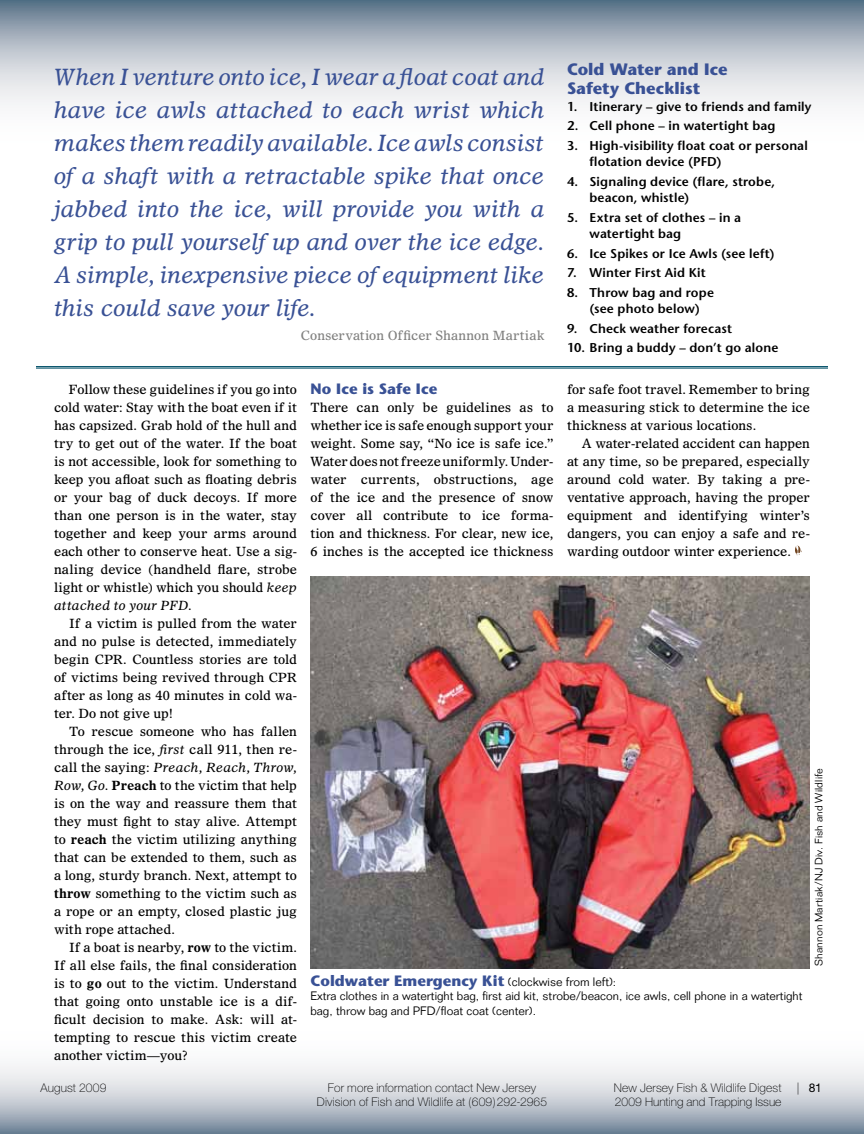
<style>
.page{position:relative;width:864px;height:1134px;background:#fff}
.page>*{position:absolute;margin:0;border:0;box-sizing:border-box;transform-origin:0 0}
.t1{font:italic 22.5px/33px "Olympian LT Std";letter-spacing:-.01em;color:#395195;text-align:justify}
.t2{font:700 16.5px/18.8px "Stone Sans Std";color:#395195}
.t3{font:700 15px "Stone Sans Std";color:#395195}
.t4{font:12.75px/18px "Olympian LT Std";color:#000;text-align:justify}
.t5{font:600 12.75px/16.5px "Stone Sans Std";letter-spacing:.015em;color:#000}
.t6{font:12.75px "Olympian LT Std";letter-spacing:.01em;color:#818180}
.t7{font:100 12px "Helvetica Neue";letter-spacing:.01em;color:#000}
.t8{font:300 12px/14.2px "Folio";color:#000}
.t9{font:12px "Helvetica Neue";color:#000}
.t10{font:300 10.5px "Folio";letter-spacing:.02em;color:#000}
.s1{font-style:italic}
.s2{font-weight:700}
.s3{font-family:"Folio";font-weight:300;font-size:12px;color:#000}
.s4{font-weight:100}
</style>
<div class="page">
<svg style="left:0;top:0;width:864px;height:105px;background:#b7c0ca"></svg>
<svg style="left:0;top:1066px;width:864px;height:68px;background:#c0c7d0"></svg>
<svg style="left:795px;top:545px;width:7px;height:10px"></svg>
<hr style="left:36px;top:366px;width:792px;height:1px;background:#004f67">
<hr style="left:36px;top:367px;width:792px;height:2px;background:#004f67">
<img style="left:310px;top:577px;width:500px;height:391px">
<p class="t1" style="left:54px;top:60px;width:492px">When I venture onto ice, I wear a float coat and have ice awls attached to each wrist which makes them readily available. Ice awls consist of a shaft with a retractable spike that once jabbed into the ice, will provide you with a grip to pull yourself up and over the ice edge.<br>A simple, inexpensive piece of equipment like this could save your life.</p>
<p class="t6" style="left:301px;top:328px;width:245px">Conservation Officer Shannon Martiak</p>
<p class="t2" style="left:567px;top:60px;width:162px">Cold Water and Ice<br>Safety Checklist</p>
<p class="t5" style="left:567px;top:98px;width:246px">1. Itinerary – give to friends and family</p>
<p class="t5" style="left:567px;top:117px;width:210px">2. Cell phone – in watertight bag</p>
<p class="t5" style="left:590px;top:137px;width:220px;text-indent:-23px">3. High-visibility float coat or personal flotation device (PFD)</p>
<p class="t5" style="left:590px;top:173px;width:187px;text-indent:-23px">4. Signaling device (flare, strobe, beacon, whistle)</p>
<p class="t5" style="left:590px;top:209px;width:153px;text-indent:-23px">5. Extra set of clothes – in a watertight bag</p>
<p class="t5" style="left:567px;top:245px;width:209px">6. Ice Spikes or Ice Awls (see left)</p>
<p class="t5" style="left:567px;top:264px;width:140px">7. Winter First Aid Kit</p>
<p class="t5" style="left:590px;top:284px;width:126px;text-indent:-23px">8. Throw bag and rope (see photo below)</p>
<p class="t5" style="left:567px;top:320px;width:166px">9. Check weather forecast</p>
<p class="t5" style="left:567px;top:339px;width:213px">10. Bring a buddy – don’t go alone</p>
<p class="t4" style="left:54px;top:380px;width:245px;text-indent:15px">Follow these guidelines if you go into cold water: Stay with the boat even if it has capsized. Grab hold of the hull and try to get out of the water. If the boat is not accessible, look for something to keep you afloat such as floating debris or your bag of duck decoys. If more than one person is in the water, stay together and keep your arms around each other to conserve heat. Use a sig&shy;naling device (handheld flare, strobe light or whistle) which you should <span class="s1">keep attached to your PFD</span>.</p>
<p class="t4" style="left:54px;top:614px;width:245px;text-indent:15px">If a victim is pulled from the water and no pulse is detected, immediately begin CPR. Countless stories are told of victims being revived through CPR after as long as 40 minutes in cold wa&shy;ter. Do not give up!</p>
<p class="t4" style="left:54px;top:722px;width:245px;text-indent:15px">To rescue someone who has fallen through the ice, <span class="s1">first</span> call 911, then re&shy;call the saying: <span class="s1">Preach, Reach, Throw, Row, Go.</span> <span class="s2">Preach</span> to the victim that help is on the way and reassure them that they must fight to stay alive. Attempt to <span class="s2">reach</span> the victim utilizing anything that can be extended to them, such as a long, sturdy branch. Next, attempt to <span class="s2">throw</span> something to the victim such as a rope or an empty, closed plastic jug with rope attached.</p>
<p class="t4" style="left:54px;top:938px;width:245px;text-indent:15px">If a boat is nearby, <span class="s2">row</span> to the victim.<br>If all else fails, the final consideration is to <span class="s2">go</span> out to the victim. Understand that going onto unstable ice is a dif&shy;ficult decision to make. Ask: will at&shy;tempting to rescue this victim create another victim—you?</p>
<p class="t3" style="left:310px;top:380px;width:128px">No Ice is Safe Ice</p>
<p class="t4" style="left:310px;top:398px;width:245px">There can only be guidelines as to whether ice is safe enough support your weight. Some say, “No ice is safe ice.” Water does not freeze uniformly. Under&shy;water currents, obstructions, age of the ice and the presence of snow cover all contribute to ice forma&shy;tion and thickness. For clear, new ice, 6 inches is the accepted ice thickness</p>
<p class="t4" style="left:567px;top:380px;width:244px">for safe foot travel. Remember to bring a measuring stick to determine the ice thickness at various locations.</p>
<p class="t4" style="left:567px;top:434px;width:245px;text-indent:15px">A water-related accident can happen at any time, so be prepared, especially around cold water. By taking a pre&shy;ventative approach, having the proper equipment and identifying winter’s dangers, you can enjoy a safe and re&shy;warding outdoor winter experience.</p>
<p class="t10" style="left:812px;top:966px;width:199px;rotate:-90deg">Shannon Martiak/NJ Div. Fish and Wildlife</p>
<p class="t3" style="left:310px;top:972px;width:307px">Coldwater Emergency Kit <span class="s3">(clockwise from left):</span></p>
<p class="t8" style="left:310px;top:989px;width:494px">Extra clothes in a watertight bag, first aid kit, strobe/beacon, ice awls, cell phone in a watertight bag, throw bag and PFD/float coat (center).</p>
<p class="t7" style="left:40px;top:1081px;width:67px">August 2009</p>
<p class="t7" style="left:328px;top:1081px;width:210px">For more information contact New Jersey</p>
<p class="t7" style="left:614px;top:1081px;width:169px">New Jersey Fish &amp; Wildlife Digest</p>
<p class="t9" style="left:797px;top:1081px;width:27px"><span class="s4">|</span> 81</p>
<p class="t7" style="left:317px;top:1095px;width:232px">Division of Fish and Wildlife at (609)292-2965</p>
<p class="t7" style="left:615px;top:1095px;width:168px">2009 Hunting and Trapping Issue</p>
</div>
